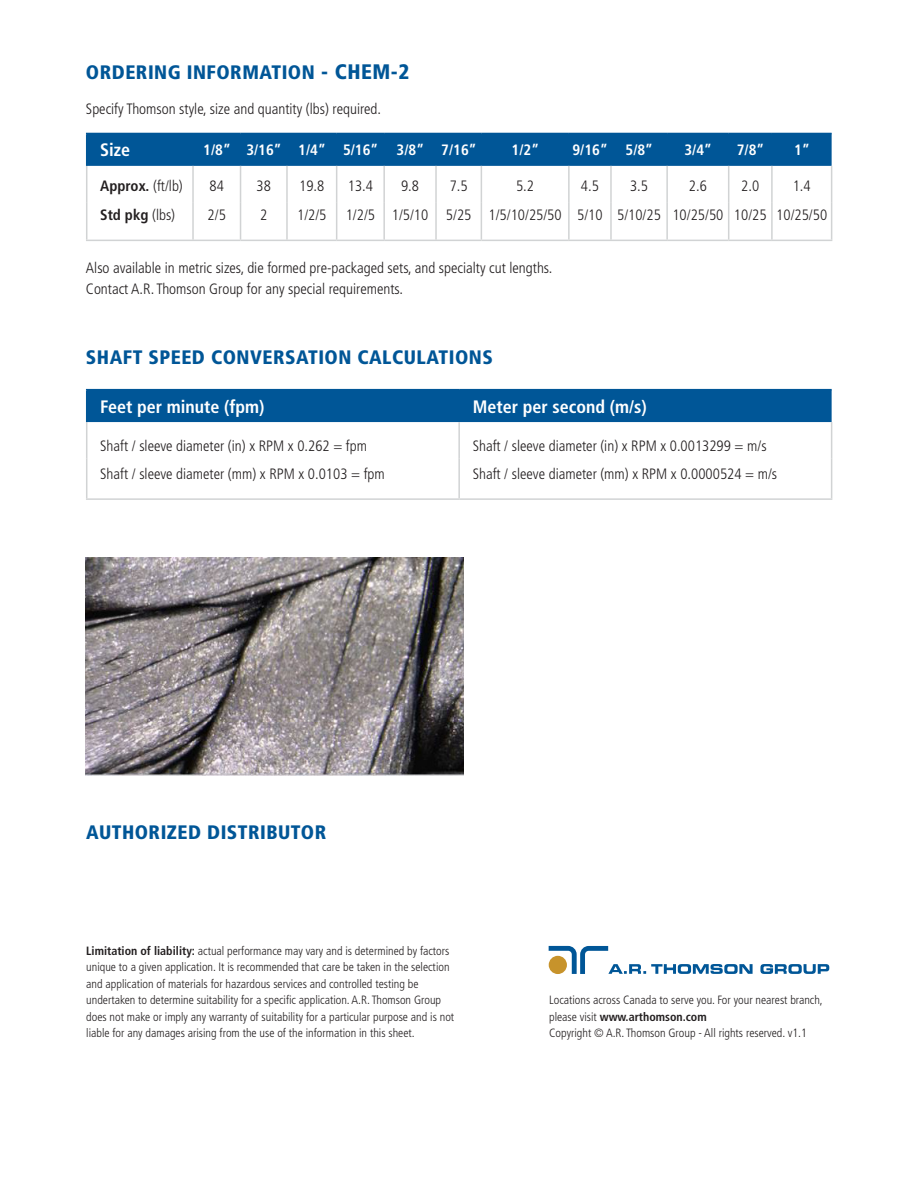
<style>
.page{position:relative;width:918px;height:1188px;background:#fff}
.page>*{position:absolute;margin:0;border:0;box-sizing:border-box;transform-origin:0 0}
.t1{font:900 condensed 19.5px "Frutiger LT Std";letter-spacing:.025em;color:#005697}
.t2{font:700 condensed 18px "Frutiger LT Std";color:#fff}
.t3{font:300 condensed 15px/21px "Frutiger LT Std";color:#231f20}
.t4{font:700 condensed 15px "Frutiger LT Std";color:#fff}
.t5{font:700 condensed 15px "Frutiger LT Std";color:#231f20}
.t6{font:300 condensed 12px/16.5px "Frutiger LT Std";color:#231f20}
.s1{font-size:21px}
.s2{font-weight:300}
.s3{font-weight:700}
</style>
<div class="page">
<div style="left:87px;top:134px;width:745px;height:32px;background:#005697"></div>
<hr style="left:86px;top:166px;width:1px;height:37px;background:#d1d3d4">
<hr style="left:192px;top:166px;width:2px;height:37px;background:#d1d3d4">
<hr style="left:240px;top:166px;width:1px;height:37px;background:#d1d3d4">
<hr style="left:286px;top:166px;width:2px;height:37px;background:#d1d3d4">
<hr style="left:336px;top:166px;width:1px;height:37px;background:#d1d3d4">
<hr style="left:383px;top:166px;width:2px;height:37px;background:#d1d3d4">
<hr style="left:435px;top:166px;width:2px;height:37px;background:#d1d3d4">
<hr style="left:481px;top:166px;width:1px;height:37px;background:#d1d3d4">
<hr style="left:568px;top:166px;width:2px;height:37px;background:#d1d3d4">
<hr style="left:610px;top:166px;width:2px;height:37px;background:#d1d3d4">
<hr style="left:666px;top:166px;width:2px;height:37px;background:#d1d3d4">
<hr style="left:728px;top:166px;width:1px;height:37px;background:#d1d3d4">
<hr style="left:771px;top:166px;width:2px;height:37px;background:#d1d3d4">
<hr style="left:831px;top:166px;width:1px;height:37px;background:#d1d3d4">
<hr style="left:86px;top:203px;width:1px;height:37px;background:#d1d3d4">
<hr style="left:192px;top:203px;width:2px;height:37px;background:#d1d3d4">
<hr style="left:240px;top:203px;width:1px;height:37px;background:#d1d3d4">
<hr style="left:286px;top:203px;width:2px;height:37px;background:#d1d3d4">
<hr style="left:336px;top:203px;width:1px;height:37px;background:#d1d3d4">
<hr style="left:383px;top:203px;width:2px;height:37px;background:#d1d3d4">
<hr style="left:435px;top:203px;width:2px;height:37px;background:#d1d3d4">
<hr style="left:481px;top:203px;width:1px;height:37px;background:#d1d3d4">
<hr style="left:568px;top:203px;width:2px;height:37px;background:#d1d3d4">
<hr style="left:610px;top:203px;width:2px;height:37px;background:#d1d3d4">
<hr style="left:666px;top:203px;width:2px;height:37px;background:#d1d3d4">
<hr style="left:728px;top:203px;width:1px;height:37px;background:#d1d3d4">
<hr style="left:771px;top:203px;width:2px;height:37px;background:#d1d3d4">
<hr style="left:831px;top:203px;width:1px;height:37px;background:#d1d3d4">
<hr style="left:86px;top:133px;width:107px;height:1px;background:#005697">
<hr style="left:86px;top:134px;width:1px;height:32px;background:#005697">
<hr style="left:193px;top:133px;width:48px;height:1px;background:#005697">
<hr style="left:241px;top:133px;width:46px;height:1px;background:#005697">
<hr style="left:287px;top:133px;width:50px;height:1px;background:#005697">
<hr style="left:337px;top:133px;width:47px;height:1px;background:#005697">
<hr style="left:384px;top:133px;width:52px;height:1px;background:#005697">
<hr style="left:436px;top:133px;width:45px;height:1px;background:#005697">
<hr style="left:481px;top:133px;width:88px;height:1px;background:#005697">
<hr style="left:569px;top:133px;width:42px;height:1px;background:#005697">
<hr style="left:611px;top:133px;width:56px;height:1px;background:#005697">
<hr style="left:667px;top:133px;width:62px;height:1px;background:#005697">
<hr style="left:729px;top:133px;width:43px;height:1px;background:#005697">
<hr style="left:772px;top:133px;width:60px;height:1px;background:#005697">
<hr style="left:86px;top:240px;width:107px;height:1px;background:#d1d3d4">
<hr style="left:193px;top:240px;width:48px;height:1px;background:#d1d3d4">
<hr style="left:241px;top:240px;width:46px;height:1px;background:#d1d3d4">
<hr style="left:287px;top:240px;width:50px;height:1px;background:#d1d3d4">
<hr style="left:337px;top:240px;width:47px;height:1px;background:#d1d3d4">
<hr style="left:384px;top:240px;width:52px;height:1px;background:#d1d3d4">
<hr style="left:436px;top:240px;width:45px;height:1px;background:#d1d3d4">
<hr style="left:481px;top:240px;width:88px;height:1px;background:#d1d3d4">
<hr style="left:569px;top:240px;width:42px;height:1px;background:#d1d3d4">
<hr style="left:611px;top:240px;width:56px;height:1px;background:#d1d3d4">
<hr style="left:667px;top:240px;width:62px;height:1px;background:#d1d3d4">
<hr style="left:729px;top:240px;width:43px;height:1px;background:#d1d3d4">
<hr style="left:772px;top:240px;width:60px;height:1px;background:#d1d3d4">
<div style="left:87px;top:390px;width:745px;height:32px;background:#005697"></div>
<hr style="left:86px;top:422px;width:1px;height:37px;background:#d1d3d4">
<hr style="left:458px;top:422px;width:2px;height:37px;background:#d1d3d4">
<hr style="left:831px;top:422px;width:1px;height:37px;background:#d1d3d4">
<hr style="left:86px;top:459px;width:1px;height:39px;background:#d1d3d4">
<hr style="left:458px;top:459px;width:2px;height:39px;background:#d1d3d4">
<hr style="left:831px;top:459px;width:1px;height:39px;background:#d1d3d4">
<hr style="left:86px;top:389px;width:373px;height:1px;background:#005697">
<hr style="left:86px;top:390px;width:1px;height:32px;background:#005697">
<hr style="left:459px;top:389px;width:373px;height:1px;background:#005697">
<hr style="left:86px;top:498px;width:373px;height:2px;background:#d1d3d4">
<hr style="left:459px;top:498px;width:373px;height:2px;background:#d1d3d4">
<img style="left:86px;top:558px;width:377px;height:217px">
<svg style="left:549px;top:946px;width:280px;height:28px"></svg>
<h1 class="t1" style="left:86px;top:61px;width:325px">ORDERING INFORMATION <span class="s1">- CHEM-2</span></h1>
<p class="t3" style="left:86px;top:98px;width:297px">Specify Thomson style, size and quantity (lbs) required.</p>
<h2 class="t2" style="left:100px;top:140px;width:32px">Size</h2>
<p class="t4" style="left:203px;top:141px;width:275px">1/8” 3/16” 1/4” 5/16” 3/8” 7/16”</p>
<p class="t4" style="left:512px;top:141px;width:29px">1/2”</p>
<p class="t4" style="left:573px;top:141px;width:82px">9/16” 5/8”</p>
<p class="t4" style="left:684px;top:141px;width:29px">3/4”</p>
<p class="t4" style="left:737px;top:141px;width:29px">7/8”</p>
<p class="t4" style="left:794px;top:141px;width:17px">1”</p>
<p class="t5" style="left:100px;top:177px;width:84px">Approx. <span class="s2">(ft/lb)</span></p>
<p class="t3" style="left:210px;top:175px;width:16px">84</p>
<p class="t3" style="left:257px;top:175px;width:16px">38</p>
<p class="t3" style="left:299px;top:175px;width:27px">19.8</p>
<p class="t3" style="left:348px;top:175px;width:27px">13.4</p>
<p class="t3" style="left:401px;top:175px;width:19px">9.8</p>
<p class="t3" style="left:450px;top:175px;width:20px">7.5</p>
<p class="t3" style="left:516px;top:175px;width:19px">5.2</p>
<p class="t3" style="left:581px;top:175px;width:19px">4.5</p>
<p class="t3" style="left:630px;top:175px;width:19px">3.5</p>
<p class="t3" style="left:689px;top:175px;width:19px">2.6</p>
<p class="t3" style="left:741px;top:175px;width:19px">2.0</p>
<p class="t3" style="left:793px;top:175px;width:19px">1.4</p>
<p class="t5" style="left:100px;top:206px;width:76px">Std pkg <span class="s2">(lbs)</span></p>
<p class="t3" style="left:208px;top:205px;width:20px">2/5</p>
<p class="t3" style="left:260px;top:205px;width:9px">2</p>
<p class="t3" style="left:297px;top:205px;width:31px">1/2/5</p>
<p class="t3" style="left:346px;top:205px;width:483px">1/2/5 1/5/10 5/25 1/5/10/25/50 5/10 5/10/25 10/25/50 10/25 10/25/50</p>
<p class="t3" style="left:86px;top:258px;width:468px">Also available in metric sizes, die formed pre-packaged sets, and specialty cut lengths.<br>Contact A.R. Thomson Group for any special requirements.</p>
<h1 class="t1" style="left:86px;top:346px;width:408px">SHAFT SPEED CONVERSATION CALCULATIONS</h1>
<h2 class="t2" style="left:100px;top:396px;width:166px">Feet per minute (fpm)</h2>
<h2 class="t2" style="left:473px;top:396px;width:176px">Meter per second (m/s)</h2>
<p class="t3" style="left:100px;top:435px;width:268px">Shaft / sleeve diameter (in) x RPM x 0.262 = fpm</p>
<p class="t3" style="left:473px;top:435px;width:296px">Shaft / sleeve diameter (in) x RPM x 0.0013299 = m/s</p>
<p class="t3" style="left:100px;top:463px;width:286px">Shaft / sleeve diameter (mm) x RPM x 0.0103 = fpm</p>
<p class="t3" style="left:473px;top:463px;width:306px">Shaft / sleeve diameter (mm) x RPM x 0.0000524 = m/s</p>
<h1 class="t1" style="left:86px;top:820px;width:241px">AUTHORIZED DISTRIBUTOR</h1>
<p class="t6" style="left:86px;top:942px;width:369px"><span class="s3">Limitation of liability:</span> actual performance may vary and is determined by factors unique to a given application. It is recommended that care be taken in the selection and application of materials for hazardous services and controlled testing be undertaken to determine suitability for a specific application. A.R. Thomson Group does not make or imply any warranty of suitability for a particular purpose and is not liable for any damages arising from the use of the information in this sheet.</p>
<p class="t6" style="left:549px;top:992px;width:275px">Locations across Canada to serve you. For your nearest branch, please visit <span class="s3">www.arthomson.com<br></span>Copyright © A.R. Thomson Group - All rights reserved. v1.1</p>
</div>
